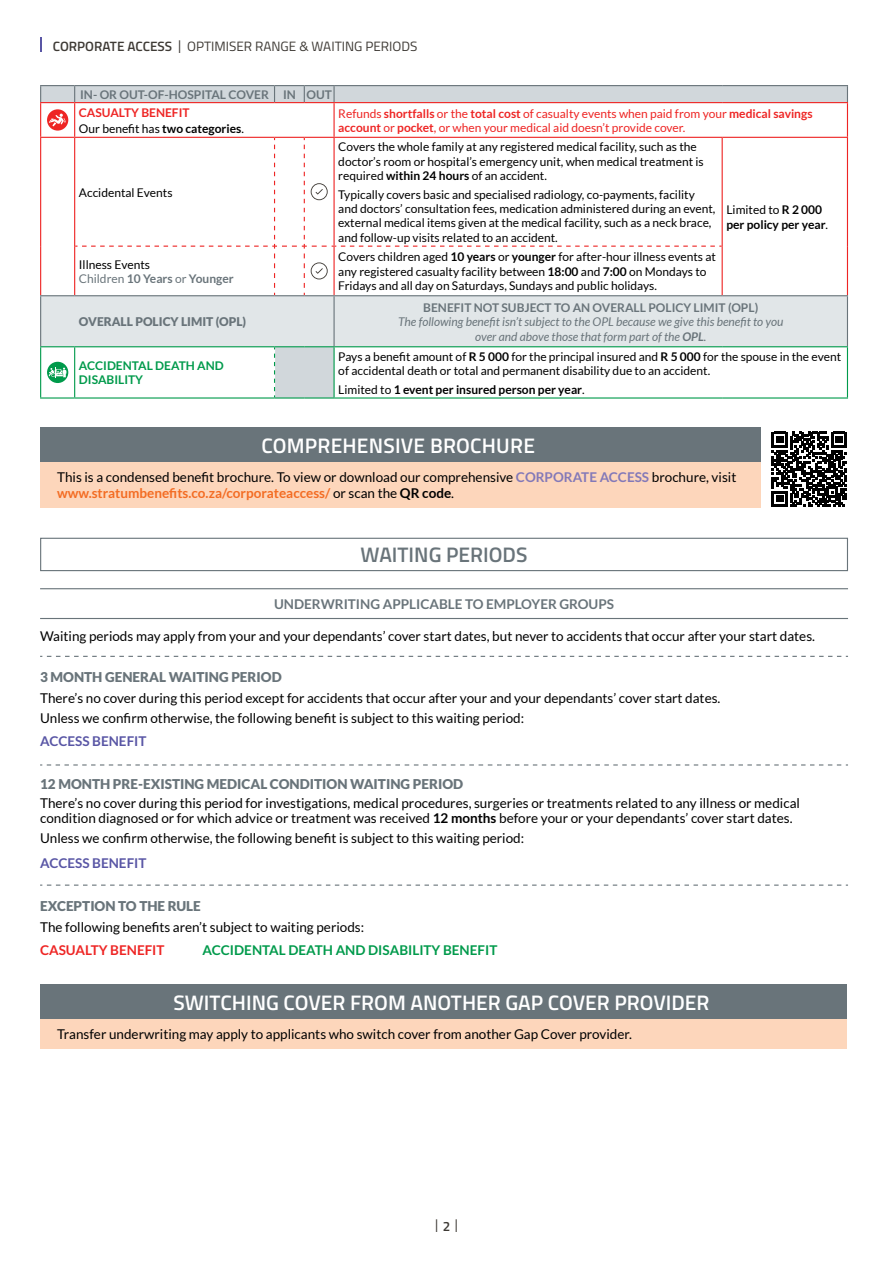
<style>
.page{position:relative;width:893px;height:1263px;background:#fff}
.page>*{position:absolute;margin:0;border:0;box-sizing:border-box;transform-origin:0 0}
.t1{font:600 21px "Titillium";color:#fff}
.t2{font:600 21px "Titillium";color:#69747a}
.t3{font:13.5px/16.2px "Lato";color:#000}
.t4{font:900 13.5px "Lato";color:#69747a}
.t5{font:13.5px "Titillium";color:#3e3a35}
.t6{font:700 13.5px "Lato";color:#69747a}
.t7{font:700 13.5px "Lato";color:#009a4b}
.t8{font:700 13.5px "Lato";color:#5956a5}
.t9{font:700 13.5px "Lato";color:#ee2524}
.t10{font:12px/14.4px "Lato";color:#000}
.t11{font:12px/14.4px "Lato";color:#ee2524}
.t12{font:700 12px/14.4px "Lato";color:#69747a}
.t13{font:italic 12px/14.4px "Lato";color:#69747a;text-align:center}
.t14{font:700 12px/14.4px "Lato";color:#000}
.t15{font:700 12px/16.5px "Lato";color:#ee2524}
.t16{font:700 12px/13.5px "Lato";color:#009a4b}
.t17{font:900 12px "Lato";color:#69747a}
.s1{font-weight:600}
.s2{font-weight:400;color:#000}
.s3{color:#000}
.s4{font-weight:700}
.s5{font-weight:400}
.s6{font-weight:700;color:#8379b8}
.s7{font-weight:700;color:#f36c23}
</style>
<div class="page">
<svg style="left:40px;top:37px;width:1px;height:14px"></svg>
<svg style="left:41px;top:86px;width:806px;height:51px"></svg>
<hr style="left:75px;top:85px;width:200px;height:1px;background:#69747a">
<hr style="left:304px;top:85px;width:30px;height:1px;background:#69747a">
<hr style="left:334px;top:85px;width:388px;height:1px;background:#69747a">
<svg style="left:333px;top:86px;width:2px;height:16px"></svg>
<hr style="left:722px;top:85px;width:126px;height:1px;background:#69747a">
<svg style="left:847px;top:86px;width:1px;height:16px"></svg>
<hr style="left:40px;top:102px;width:35px;height:1px;background:#ee2524">
<hr style="left:40px;top:103px;width:1px;height:34px;background:#ee2524">
<hr style="left:75px;top:102px;width:200px;height:1px;background:#ee2524">
<svg style="left:274px;top:85px;width:31px;height:18px"></svg>
<hr style="left:304px;top:102px;width:30px;height:1px;background:#ee2524">
<hr style="left:334px;top:102px;width:388px;height:1px;background:#ee2524">
<hr style="left:722px;top:102px;width:126px;height:1px;background:#ee2524">
<hr style="left:847px;top:103px;width:1px;height:34px;background:#ee2524">
<hr style="left:40px;top:138px;width:1px;height:108px;background:#ee2524">
<hr style="left:722px;top:137px;width:126px;height:1px;background:#ee2524">
<hr style="left:847px;top:138px;width:1px;height:108px;background:#ee2524">
<hr style="left:40px;top:246px;width:1px;height:49px;background:#ee2524">
<hr style="left:847px;top:246px;width:1px;height:49px;background:#ee2524">
<hr style="left:333px;top:103px;width:2px;height:34px;background:#ee2524">
<hr style="left:74px;top:103px;width:1px;height:34px;background:#ee2524">
<hr style="left:40px;top:137px;width:35px;height:1px;background:#ee2524">
<svg style="left:40px;top:86px;width:1px;height:16px"></svg>
<hr style="left:40px;top:85px;width:35px;height:1px;background:#69747a">
<svg style="left:74px;top:86px;width:1px;height:16px"></svg>
<hr style="left:40px;top:346px;width:35px;height:1px;background:#009a4b">
<hr style="left:722px;top:346px;width:126px;height:1px;background:#009a4b">
<hr style="left:40px;top:295px;width:35px;height:1px;background:#69747a">
<hr style="left:40px;top:296px;width:1px;height:50px;background:#69747a">
<hr style="left:722px;top:295px;width:126px;height:1px;background:#69747a">
<hr style="left:847px;top:296px;width:1px;height:50px;background:#69747a">
<hr style="left:40px;top:347px;width:1px;height:50px;background:#009a4b">
<hr style="left:847px;top:347px;width:1px;height:50px;background:#009a4b">
<hr style="left:40px;top:397px;width:35px;height:2px;background:#009a4b">
<hr style="left:75px;top:397px;width:200px;height:2px;background:#009a4b">
<hr style="left:275px;top:397px;width:29px;height:2px;background:#009a4b">
<hr style="left:304px;top:397px;width:30px;height:2px;background:#009a4b">
<hr style="left:334px;top:397px;width:388px;height:2px;background:#009a4b">
<hr style="left:722px;top:397px;width:126px;height:2px;background:#009a4b">
<svg style="left:47px;top:109px;width:21px;height:22px"></svg>
<svg style="left:49px;top:114px;width:17px;height:13px"></svg>
<svg style="left:41px;top:137px;width:806px;height:260px"></svg>
<div style="left:40px;top:428px;width:720px;height:34px;background:#69747a"></div>
<div style="left:40px;top:462px;width:720px;height:46px;background:#fdd6bb"></div>
<svg style="left:772px;top:432px;width:75px;height:75px"></svg>
<svg style="left:40px;top:537px;width:808px;height:35px"></svg>
<hr style="left:40px;top:588px;width:808px;height:1px;background:#69747a">
<hr style="left:40px;top:618px;width:808px;height:1px;background:#69747a">
<svg style="left:40px;top:656px;width:808px;height:1px"></svg>
<svg style="left:40px;top:764px;width:808px;height:1px"></svg>
<svg style="left:40px;top:884px;width:808px;height:2px"></svg>
<div style="left:40px;top:985px;width:807px;height:34px;background:#69747a"></div>
<div style="left:40px;top:1019px;width:807px;height:29px;background:#fdd6bb"></div>
<p class="t5" style="left:53px;top:37px;width:366px"><span class="s1">CORPORATE ACCESS</span> | OPTIMISER RANGE &amp; WAITING PERIODS</p>
<p class="t12" style="left:80px;top:87px;width:253px">IN- OR OUT-OF-HOSPITAL COVER IN OUT</p>
<p class="t15" style="left:79px;top:104px;width:166px">CASUALTY BENEFIT<br><span class="s2">Our benefit has</span> <span class="s3">two categories</span><span class="s2">.</span></p>
<p class="t11" style="left:338px;top:106px;width:476px">Refunds <span class="s4">shortfalls</span> or the <span class="s4">total cost</span> of casualty events when paid from your <span class="s4">medical savings account</span> or <span class="s4">pocket</span>, or when your medical aid doesn’t provide cover.</p>
<p class="t10" style="left:79px;top:185px;width:95px">Accidental Events</p>
<p class="t10" style="left:338px;top:140px;width:367px">Covers the whole family at any registered medical facility, such as the doctor’s room or hospital’s emergency unit, when medical treatment is required <span class="s4">within 24 hours</span> of an accident.</p>
<p class="t10" style="left:338px;top:187px;width:379px">Typically covers basic and specialised radiology, co-payments, facility and doctors’ consultation fees, medication administered during an event, external medical items given at the medical facility, such as a neck brace, and follow-up visits related to an accident.</p>
<p class="t14" style="left:726px;top:202px;width:103px"><span class="s5">Limited to</span> R 2 000 per policy per year<span class="s5">.</span></p>
<p class="t12" style="left:79px;top:257px;width:156px"><span class="s2">Illness Events<br></span><span class="s5">Children</span> 10 Years <span class="s5">or</span> Younger</p>
<p class="t10" style="left:338px;top:250px;width:379px">Covers children aged <span class="s4">10 years</span> or <span class="s4">younger</span> for after-hour illness events at any registered casualty facility between <span class="s4">18:00</span> and <span class="s4">7:00</span> on Mondays to<br>Fridays and all day on Saturdays, Sundays and public holidays.</p>
<p class="t17" style="left:79px;top:315px;width:169px">OVERALL POLICY LIMIT (OPL)</p>
<p class="t12" style="left:423px;top:300px;width:336px">BENEFIT NOT SUBJECT TO AN OVERALL POLICY LIMIT (OPL)</p>
<p class="t13" style="left:398px;top:315px;width:387px">The following benefit isn’t subject to the OPL because we give this benefit to you over and above those that form part of the <span class="s4">OPL</span>.</p>
<p class="t16" style="left:79px;top:359px;width:146px">ACCIDENTAL DEATH AND<br>DISABILITY</p>
<p class="t10" style="left:338px;top:349px;width:504px">Pays a benefit amount of <span class="s4">R 5 000</span> for the principal insured and <span class="s4">R 5 000</span> for the spouse in the event of accidental death or total and permanent disability due to an accident.</p>
<p class="t14" style="left:338px;top:382px;width:248px"><span class="s5">Limited to</span> 1 event per insured person per year<span class="s5">.</span></p>
<h1 class="t1" style="left:261px;top:430px;width:275px">COMPREHENSIVE BROCHURE</h1>
<p class="t3" style="left:57px;top:469px;width:681px">This is a condensed benefit brochure. To view or download our comprehensive <span class="s6">CORPORATE ACCESS</span> brochure, visit <span class="s7">www.stratumbenefits.co.za/corporateaccess/</span> or scan the <span class="s4">QR code</span>.</p>
<h1 class="t2" style="left:361px;top:539px;width:168px">WAITING PERIODS</h1>
<p class="t6" style="left:274px;top:596px;width:342px">UNDERWRITING APPLICABLE TO EMPLOYER GROUPS</p>
<p class="t3" style="left:40px;top:628px;width:776px">Waiting periods may apply from your and your dependants’ cover start dates, but never to accidents that occur after your start dates.</p>
<p class="t4" style="left:40px;top:669px;width:243px">3 MONTH GENERAL WAITING PERIOD</p>
<p class="t3" style="left:40px;top:688px;width:682px;line-height:19.6px">There’s no cover during this period except for accidents that occur after your and your dependants’ cover start dates.<br>Unless we confirm otherwise, the following benefit is subject to this waiting period:</p>
<p class="t8" style="left:40px;top:734px;width:108px">ACCESS BENEFIT</p>
<p class="t4" style="left:40px;top:776px;width:425px">12 MONTH PRE-EXISTING MEDICAL CONDITION WAITING PERIOD</p>
<p class="t3" style="left:40px;top:795px;width:761px;line-height:15.5px">There’s no cover during this period for investigations, medical procedures, surgeries or treatments related to any illness or medical condition diagnosed or for which advice or treatment was received <span class="s4">12 months</span> before your or your dependants’ cover start dates.</p>
<p class="t3" style="left:40px;top:830px;width:486px">Unless we confirm otherwise, the following benefit is subject to this waiting period:</p>
<p class="t8" style="left:40px;top:855px;width:108px">ACCESS BENEFIT</p>
<p class="t4" style="left:40px;top:898px;width:162px">EXCEPTION TO THE RULE</p>
<p class="t3" style="left:40px;top:919px;width:326px">The following benefits aren’t subject to waiting periods:</p>
<p class="t9" style="left:40px;top:943px;width:126px">CASUALTY BENEFIT</p>
<p class="t7" style="left:203px;top:943px;width:296px">ACCIDENTAL DEATH AND DISABILITY BENEFIT</p>
<h1 class="t1" style="left:173px;top:986px;width:538px">SWITCHING COVER FROM ANOTHER GAP COVER PROVIDER</h1>
<p class="t3" style="left:57px;top:1026px;width:576px">Transfer underwriting may apply to applicants who switch cover from another Gap Cover provider.</p>
<p class="t5" style="left:435px;top:1214px;width:24px">|<span class="s1">2</span>|</p>
</div>
